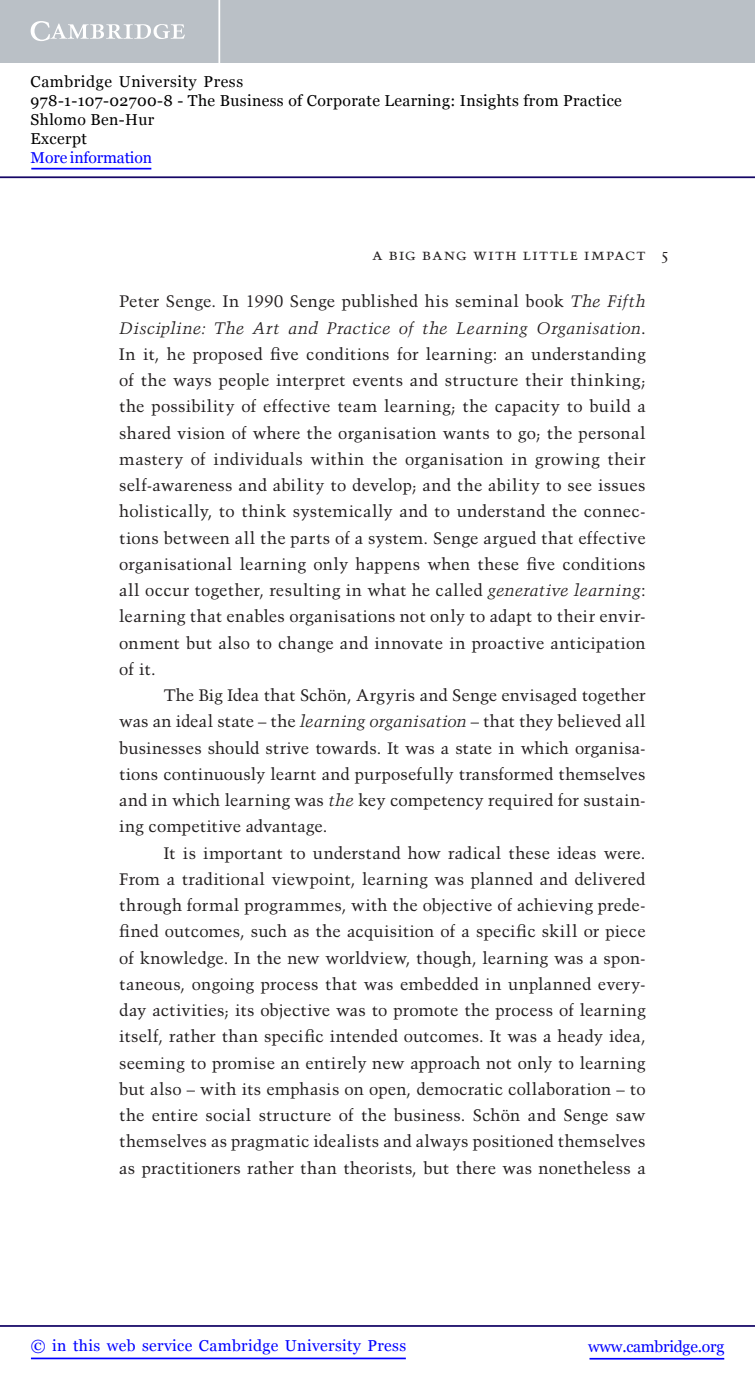
<style>
.page{position:relative;width:755px;height:1385px;background:#fff}
.page>*{position:absolute;margin:0;border:0;box-sizing:border-box;transform-origin:0 0}
.t1{font:16.62px/26.2px "Trump Mediaeval LT Std";letter-spacing:.01em;color:#231f20;text-align:justify}
.t2{font:16.62px "Trump Mediaeval LT Std";letter-spacing:.07em;color:#231f20}
.t3{font:15.75px/18.9px "Georgia";letter-spacing:.025em;color:#000}
.t4{font:15.75px "Georgia";letter-spacing:.025em;color:#00f}
.t5{font:15.75px "Georgia";letter-spacing:-.015em;color:#00f}
.t6{font:15.75px "Georgia";letter-spacing:-.01em;color:#00f}
.s1{font-style:italic}
</style>
<div class="page">
<hr style="left:589px;top:1358px;width:134px;height:1px;background:#00f">
<hr style="left:0;top:1325px;width:754px;height:2px;background:#150666">
<hr style="left:31px;top:1357px;width:374px;height:2px;background:#00f">
<div style="left:0;top:0;width:754px;height:63px;background:#bac0c6"></div>
<svg style="left:31px;top:21px;width:154px;height:20px"></svg>
<hr style="left:218px;top:0;width:2px;height:63px;background:#fff">
<hr style="left:0;top:176px;width:754px;height:2px;background:#150666">
<hr style="left:31px;top:168px;width:120px;height:1px;background:#00f">
<p class="t3" style="left:31px;top:73px;width:592px">Cambridge University Press<br>978-1-107-02700-8 - The Business of Corporate Learning: Insights from Practice Shlomo Ben-Hur<br>Excerpt</p>
<p class="t6" style="left:31px;top:148px;width:123px">More information</p>
<p class="t2" style="left:372px;top:247px;width:298px">A Big Bang with little impact 5</p>
<p class="t1" style="left:119px;top:289px;width:527px">Peter Senge. In 1990 Senge published his seminal book <span class="s1">The Fifth Discipline: The Art and Practice of the Learning Organisation</span> .<br>In it, he proposed five conditions for learning: an understanding of the ways people interpret events and structure their thinking; the possibility of effective team learning; the capacity to build a shared vision of where the organisation wants to go; the personal mastery of individuals within the organisation in growing their self-awareness and ability to develop; and the ability to see issues holistically, to think systemically and to understand the connec&shy;tions between all the parts of a system. Senge argued that effective organisational learning only happens when these five conditions all occur together, resulting in what he called <span class="s1">generative learning</span> : learning that enables organisations not only to adapt to their envir&shy;onment but also to change and innovate in proactive anticipation of it.</p>
<p class="t1" style="left:119px;top:683px;width:527px;text-indent:45px">The Big Idea that Sch ö n, Argyris and Senge envisaged together was an ideal state – the <span class="s1">learning organisation</span> – that they believed all businesses should strive towards. It was a state in which organisa&shy;tions continuously learnt and purposefully transformed themselves and in which learning was <span class="s1">the</span> key competency required for sustain&shy;ing competitive advantage.</p>
<p class="t1" style="left:119px;top:841px;width:527px;text-indent:45px">It is important to understand how radical these ideas were.<br>From a traditional viewpoint, learning was planned and delivered through formal programmes, with the objective of achieving prede&shy;fined outcomes, such as the acquisition of a specific skill or piece of knowledge. In the new worldview, though, learning was a spon&shy;taneous, ongoing process that was embedded in unplanned every&shy;day activities; its objective was to promote the process of learning itself, rather than specific intended outcomes. It was a heady idea, seeming to promise an entirely new approach not only to learning but also – with its emphasis on open, democratic collaboration – to the entire social structure of the business. Sch ö n and Senge saw themselves as pragmatic idealists and always positioned themselves as practitioners rather than theorists, but there was nonetheless a</p>
<p class="t4" style="left:31px;top:1336px;width:376px">© in this web service Cambridge University Press</p>
<p class="t5" style="left:587px;top:1336px;width:137px">www.cambridge.org</p>
</div>
